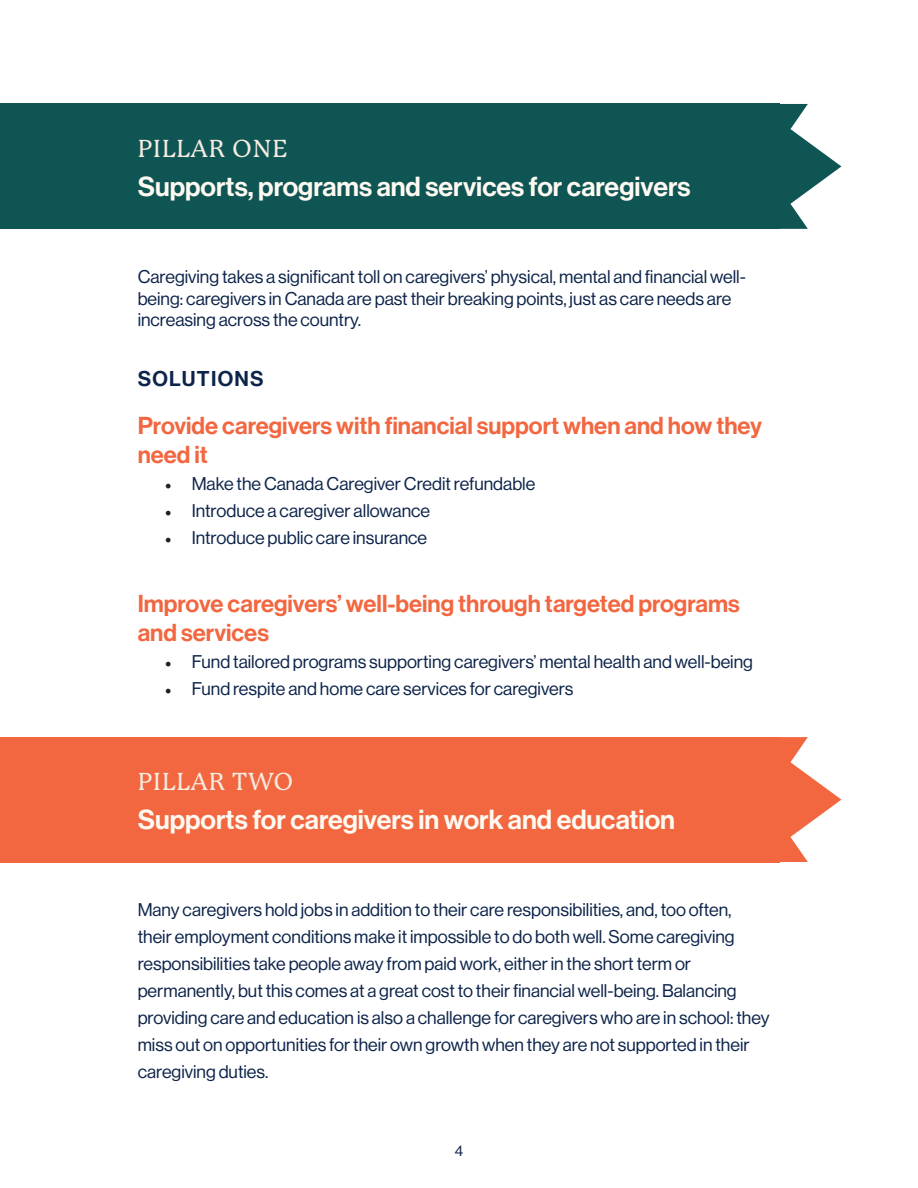
<style>
.page{position:relative;width:918px;height:1188px;background:#fff}
.page>*{position:absolute;margin:0;border:0;box-sizing:border-box;transform-origin:0 0}
.Subtitle{font:27px "N Haas Grotesk DS Pro 65 Md";color:#fef9f1}
.t1{font:24px/28.8px "N Haas Grotesk DS Pro 65 Md";color:#f26740}
.Subtitle-2{font:500 24px "P Mackinac Pro";letter-spacing:.04em;color:#f5ebe0}
.t2{font:21px "N Haas Grotesk DS Pro 65 Md";letter-spacing:.06em;color:#0d244a}
.Body_Paragraph{font:18px/27px "N Haas Grotesk DS Pro 55 Rg";color:#0d244a}
.t3{font:15px "N Haas Grotesk DS Pro 55 Rg";color:#0d244a}
.s1{font-family:"Minion Pro";color:#231f20}
</style>
<div class="page">
<div style="left:0;top:104px;width:780px;height:125px;background:#0f5554"></div>
<div style="left:0;top:737px;width:780px;height:125px;background:#f26740"></div>
<svg style="left:780px;top:104px;width:61px;height:125px"></svg>
<svg style="left:780px;top:737px;width:61px;height:125px"></svg>
<p class="Subtitle-2" style="left:138px;top:135px;width:151px">PILLAR ONE</p>
<p class="Subtitle" style="left:138px;top:171px;width:554px">Supports, programs and services for caregivers</p>
<p class="Body_Paragraph" style="left:138px;top:266px;width:610px;line-height:21.6px">Caregiving takes a significant toll on caregivers’ physical, mental and financial well&shy;being: caregivers in Canada are past their breaking points, just as care needs are increasing across the country.</p>
<p class="t2" style="left:138px;top:366px;width:127px">SOLUTIONS</p>
<p class="t1" style="left:138px;top:412px;width:626px">Provide caregivers with financial support when and how they need it</p>
<p class="Body_Paragraph" style="left:165px;top:470px;width:372px"><span class="s1">•</span> Make the Canada Caregiver Credit refundable</p>
<p class="Body_Paragraph" style="left:165px;top:497px;width:267px"><span class="s1">•</span> Introduce a caregiver allowance</p>
<p class="Body_Paragraph" style="left:165px;top:524px;width:264px"><span class="s1">•</span> Introduce public care insurance</p>
<p class="t1" style="left:138px;top:590px;width:603px">Improve caregivers’ well-being through targeted programs and services</p>
<p class="Body_Paragraph" style="left:165px;top:648px;width:590px"><span class="s1">•</span> Fund tailored programs supporting caregivers’ mental health and well-being</p>
<p class="Body_Paragraph" style="left:165px;top:675px;width:410px"><span class="s1">•</span> Fund respite and home care services for caregivers</p>
<p class="Subtitle-2" style="left:138px;top:768px;width:157px">PILLAR TWO</p>
<p class="Subtitle" style="left:138px;top:804px;width:539px">Supports for caregivers in work and education</p>
<p class="Body_Paragraph" style="left:138px;top:896px;width:633px">Many caregivers hold jobs in addition to their care responsibilities, and, too often, their employment conditions make it impossible to do both well. Some caregiving responsibilities take people away from paid work, either in the short term or permanently, but this comes at a great cost to their financial well-being. Balancing providing care and education is also a challenge for caregivers who are in school: they miss out on opportunities for their own growth when they are not supported in their caregiving duties.</p>
<p class="t3" style="left:455px;top:1142px;width:10px">4</p>
</div>
